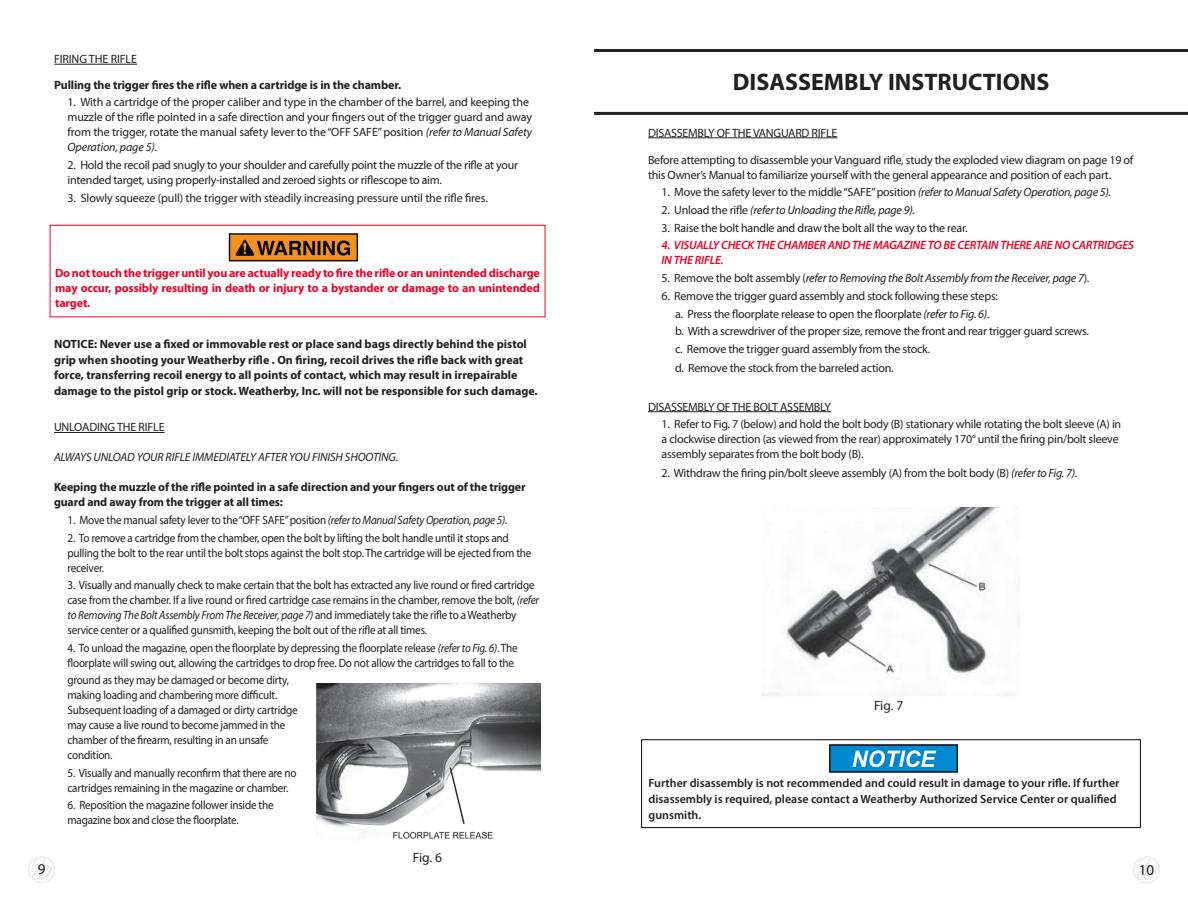
<style>
.page{position:relative;width:1188px;height:918px;background:#fff}
.page>*{position:absolute;margin:0;border:0;box-sizing:border-box;transform-origin:0 0}
.t1{font:700 24px "Myriad Pro";color:#231f20}
.t2{font:15px "Myriad Pro";color:#231f20}
.t3{font:13.5px "Myriad Pro";letter-spacing:-.015em;color:#231f20}
.t4{font:12px/15px "Myriad Pro";letter-spacing:-.02em;color:#231f20}
.t5{font:12px/15px "Myriad Pro";letter-spacing:-.02em;color:#231f20;scale:.93 1}
.t6{font:700 12px/15.8px "Myriad Pro";color:#231f20}
.t7{font:italic 12px "Myriad Pro";letter-spacing:-.02em;color:#231f20}
.t8{font:600 12px/15.8px "Myriad Pro";color:#231f20}
.t9{font:700 12px/15px "Myriad Pro";letter-spacing:-.01em;color:#ef0027;text-align:justify}
.t10{font:italic 600 12px/15px "Myriad Pro";letter-spacing:-.02em;color:#ef0027}
.s1{font-style:italic}
.s2{font-style:normal}
</style>
<div class="page">
<img style="left:29px;top:856px;width:26px;height:26px">
<img style="left:1134px;top:856px;width:26px;height:26px">
<hr style="left:54px;top:64px;width:83px;height:1px;background:#231f20">
<div style="left:50px;top:225px;width:495px;height:92px;border:1px solid #ef0027"></div>
<img style="left:228px;top:233px;width:129px;height:29px">
<img style="left:316px;top:684px;width:224px;height:155px">
<hr style="left:54px;top:432px;width:111px;height:1px;background:#231f20">
<hr style="left:648px;top:138px;width:189px;height:1px;background:#231f20">
<hr style="left:648px;top:411px;width:183px;height:1px;background:#231f20">
<hr style="left:594px;top:112px;width:594px;height:3px;background:#231f20">
<hr style="left:594px;top:49px;width:594px;height:3px;background:#231f20">
<img style="left:762px;top:507px;width:258px;height:190px">
<img style="left:830px;top:744px;width:128px;height:29px">
<div style="left:641px;top:739px;width:500px;height:89px;border:1px solid #231f20"></div>
<p class="t4" style="left:54px;top:51px;width:84px">FIRING THE RIFLE</p>
<p class="t6" style="left:54px;top:76px;width:349px">Pulling the trigger fires the rifle when a cartridge is in the chamber.</p>
<p class="t4" style="left:68px;top:94px;width:466px">1. With a cartridge of the proper caliber and type in the chamber of the barrel, and keeping the muzzle of the rifle pointed in a safe direction and your fingers out of the trigger guard and away from the trigger, rotate the manual safety lever to the “OFF SAFE” position <span class="s1">(refer to Manual Safety Operation, page 5).</span></p>
<p class="t4" style="left:68px;top:157px;width:452px">2. Hold the recoil pad snugly to your shoulder and carefully point the muzzle of the rifle at your intended target, using properly-installed and zeroed sights or riflescope to aim.</p>
<p class="t4" style="left:68px;top:190px;width:422px">3. Slowly squeeze (pull) the trigger with steadily increasing pressure until the rifle fires.</p>
<p class="t9" style="left:55px;top:265px;width:486px">Do not touch the trigger until you are actually ready to fire the rifle or an unintended discharge may occur, possibly resulting in death or injury to a bystander or damage to an unintended target.</p>
<p class="t6" style="left:54px;top:336px;width:485px">NOTICE: Never use a fixed or immovable rest or place sand bags directly behind the pistol grip when shooting your Weatherby rifle . On firing, recoil drives the rifle back with great force, transferring recoil energy to all points of contact, which may result in irrepairable damage to the pistol grip or stock. Weatherby, Inc. will not be responsible for such damage.</p>
<p class="t4" style="left:54px;top:420px;width:112px">UNLOADING THE RIFLE</p>
<p class="t7" style="left:54px;top:450px;width:346px">ALWAYS UNLOAD YOUR RIFLE IMMEDIATELY AFTER YOU FINISH SHOOTING.</p>
<p class="t6" style="left:54px;top:479px;width:473px;line-height:15px">Keeping the muzzle of the rifle pointed in a safe direction and your fingers out of the trigger guard and away from the trigger at all times:</p>
<p class="t5" style="left:68px;top:512px;width:475px">1. Move the manual safety lever to the “OFF SAFE” position <span class="s1">(refer to Manual Safety Operation, page 5).</span></p>
<p class="t5" style="left:68px;top:530px;width:500px">2. To remove a cartridge from the chamber, open the bolt by lifting the bolt handle until it stops and pulling the bolt to the rear until the bolt stops against the bolt stop. The cartridge will be ejected from the receiver.</p>
<p class="t5" style="left:68px;top:578px;width:509px">3. Visually and manually check to make certain that the bolt has extracted any live round or fired cartridge case from the chamber. If a live round or fired cartridge case remains in the chamber, remove the bolt, <span class="s1">(refer to Removing The Bolt Assembly From The Receiver, page 7)</span> and immediately take the rifle to a Weatherby service center or a qualified gunsmith, keeping the bolt out of the rifle at all times.</p>
<p class="t5" style="left:68px;top:640px;width:486px">4. To unload the magazine, open the floorplate by depressing the floorplate release <span class="s1">(refer to Fig. 6)</span>. The floorplate will swing out, allowing the cartridges to drop free. Do not allow the cartridges to fall to the</p>
<p class="t5" style="left:68px;top:672px;width:249px">ground as they may be damaged or become dirty, making loading and chambering more difficult.<br>Subsequent loading of a damaged or dirty cartridge may cause a live round to become jammed in the chamber of the firearm, resulting in an unsafe condition.</p>
<p class="t5" style="left:68px;top:765px;width:248px">5. Visually and manually reconfirm that there are no cartridges remaining in the magazine or chamber.</p>
<p class="t5" style="left:68px;top:798px;width:223px">6. Reposition the magazine follower inside the magazine box and close the floorplate.</p>
<p class="t1" style="left:733px;top:66px;width:318px">DISASSEMBLY INSTRUCTIONS</p>
<p class="t4" style="left:648px;top:125px;width:191px">DISASSEMBLY OF THE VANGUARD RIFLE</p>
<p class="t4" style="left:648px;top:152px;width:487px">Before attempting to disassemble your Vanguard rifle, study the exploded view diagram on page 19 of this Owner’s Manual to familiarize yourself with the general appearance and position of each part.</p>
<p class="t4" style="left:662px;top:185px;width:451px">1. Move the safety lever to the middle “SAFE” position <span class="s1">(refer to Manual Safety Operation, page 5).</span></p>
<p class="t7" style="left:662px;top:203px;width:255px"><span class="s2">2. Unload the rifle</span> (refer to Unloading the Rifle, page 9).</p>
<p class="t4" style="left:662px;top:220px;width:308px">3. Raise the bolt handle and draw the bolt all the way to the rear.</p>
<p class="t10" style="left:662px;top:238px;width:474px">4. VISUALLY CHECK THE CHAMBER AND THE MAGAZINE TO BE CERTAIN THERE ARE NO CARTRIDGES<br>IN THE RIFLE.</p>
<p class="t7" style="left:662px;top:271px;width:429px"><span class="s2">5. Remove the bolt assembly (</span>refer to Removing the Bolt Assembly from the Receiver, page 7<span class="s2">).</span></p>
<p class="t4" style="left:662px;top:288px;width:338px">6. Remove the trigger guard assembly and stock following these steps:</p>
<p class="t4" style="left:675px;top:306px;width:316px">a. Press the floorplate release to open the floorplate <span class="s1">(refer to Fig. 6)</span>.</p>
<p class="t4" style="left:675px;top:324px;width:416px">b. With a screwdriver of the proper size, remove the front and rear trigger guard screws.</p>
<p class="t4" style="left:675px;top:341px;width:257px">c. Remove the trigger guard assembly from the stock.</p>
<p class="t4" style="left:675px;top:360px;width:220px">d. Remove the stock from the barreled action.</p>
<p class="t4" style="left:648px;top:399px;width:184px">DISASSEMBLY OF THE BOLT ASSEMBLY</p>
<p class="t4" style="left:662px;top:417px;width:461px">1. Refer to Fig. 7 (below) and hold the bolt body (B) stationary while rotating the bolt sleeve (A) in a clockwise direction (as viewed from the rear) approximately 170° until the firing pin/bolt sleeve assembly separates from the bolt body (B).</p>
<p class="t4" style="left:662px;top:466px;width:418px">2. Withdraw the firing pin/bolt sleeve assembly (A) from the bolt body (B) <span class="s1">(refer to Fig. 7).</span></p>
<p class="t3" style="left:874px;top:697px;width:31px">Fig. 7</p>
<p class="t8" style="left:649px;top:775px;width:472px">Further disassembly is not recommended and could result in damage to your rifle. If further disassembly is required, please contact a Weatherby Authorized Service Center or qualified gunsmith.</p>
<p class="t3" style="left:413px;top:850px;width:31px">Fig. 6</p>
<p class="t2" style="left:38px;top:860px;width:9px">9</p>
<p class="t2" style="left:1139px;top:861px;width:17px">10</p>
</div>
